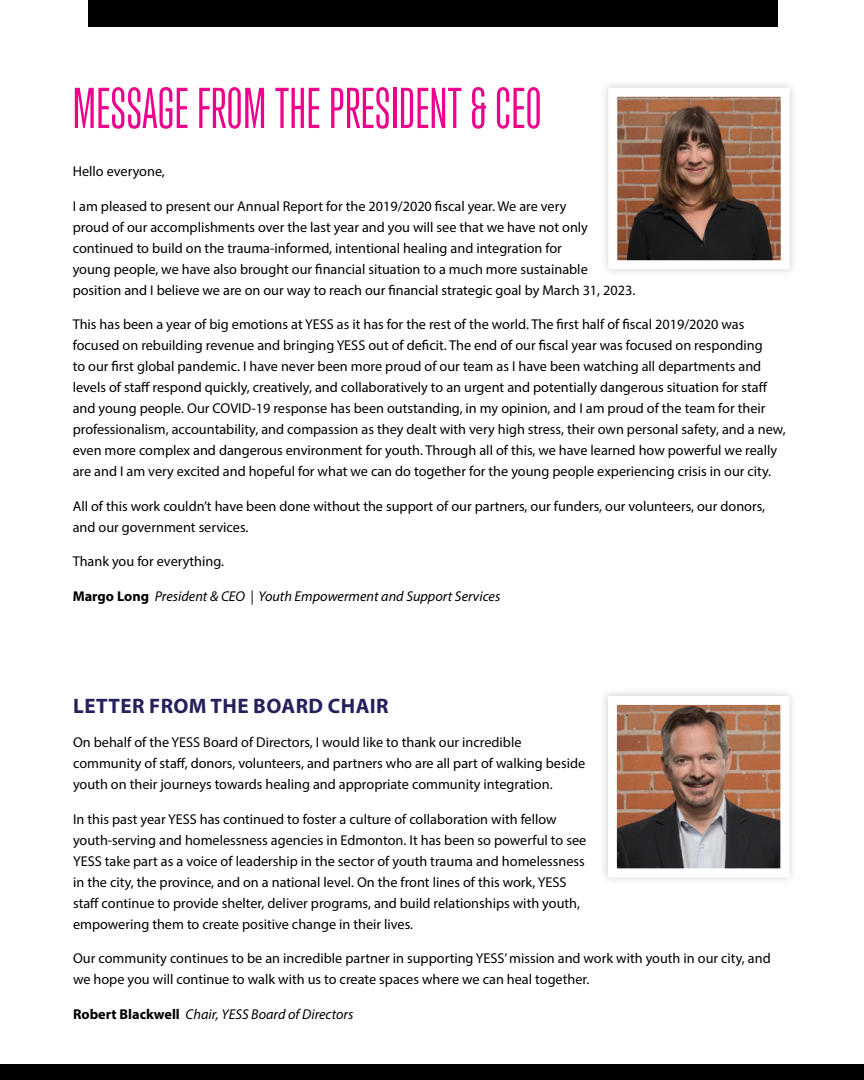
<style>
.page{position:relative;width:864px;height:1080px;background:#fff}
.page>*{position:absolute;margin:0;border:0;box-sizing:border-box;transform-origin:0 0}
.t1{font:52.5px "Trump Gothic East";letter-spacing:.01em;color:#ec008c}
.t2{font:700 21px "Myriad Pro";letter-spacing:.02em;color:#25215e}
.t3{font:14.25px/21px "Myriad Pro";color:#000}
.t4{font:italic 14.25px "Myriad Pro";color:#000}
.s1{font-weight:700;font-style:normal}
</style>
<div class="page">
<div style="left:89px;top:0;width:689px;height:27px;background:#000"></div>
<div style="left:0;top:1065px;width:864px;height:15px;background:#000"></div>
<div style="left:600px;top:79px;width:198px;height:199px;background:#000;opacity:.2"></div>
<img style="left:618px;top:98px;width:162px;height:161px">
<div style="left:608px;top:88px;width:182px;height:181px;border:9px solid #fff"></div>
<div style="left:599px;top:687px;width:199px;height:199px;background:#000;opacity:.2"></div>
<img style="left:618px;top:706px;width:161px;height:161px">
<div style="left:608px;top:696px;width:181px;height:181px;border:9px solid #fff"></div>
<h1 class="t1" style="left:73px;top:78px;width:470px">MESSAGE FROM THE PRESIDENT &amp; CEO</h1>
<p class="t3" style="left:73px;top:161px;width:94px">Hello everyone,</p>
<p class="t3" style="left:73px;top:195px;width:564px">I am pleased to present our Annual Report for the 2019/2020 fiscal year. We are very<br>proud of our accomplishments over the last year and you will see that we have not only continued to build on the trauma-informed, intentional healing and integration for<br>young people, we have also brought our financial situation to a much more sustainable position and I believe we are on our way to reach our financial strategic goal by March 31, 2023.</p>
<p class="t3" style="left:73px;top:314px;width:715px">This has been a year of big emotions at YESS as it has for the rest of the world. The first half of fiscal 2019/2020 was focused on rebuilding revenue and bringing YESS out of deficit. The end of our fiscal year was focused on responding<br>to our first global pandemic. I have never been more proud of our team as I have been watching all departments and levels of staff respond quickly, creatively, and collaboratively to an urgent and potentially dangerous situation for staff and young people. Our COVID-19 response has been outstanding, in my opinion, and I am proud of the team for their professionalism, accountability, and compassion as they dealt with very high stress, their own personal safety, and a new, even more complex and dangerous environment for youth. Through all of this, we have learned how powerful we really are and I am very excited and hopeful for what we can do together for the young people experiencing crisis in our city.</p>
<p class="t3" style="left:73px;top:495px;width:694px">All of this work couldn’t have been done without the support of our partners, our funders, our volunteers, our donors, and our government services.</p>
<p class="t3" style="left:73px;top:551px;width:153px">Thank you for everything.</p>
<p class="t4" style="left:73px;top:587px;width:429px"><span class="s1">Margo Long</span> President &amp; CEO | Youth Empowerment and Support Services</p>
<h2 class="t2" style="left:73px;top:692px;width:317px">LETTER FROM THE BOARD CHAIR</h2>
<p class="t3" style="left:73px;top:732px;width:514px">On behalf of the YESS Board of Directors, I would like to thank our incredible community of staff, donors, volunteers, and partners who are all part of walking beside youth on their journeys towards healing and appropriate community integration.</p>
<p class="t3" style="left:73px;top:808px;width:515px">In this past year YESS has continued to foster a culture of collaboration with fellow youth-serving and homelessness agencies in Edmonton. It has been so powerful to see YESS take part as a voice of leadership in the sector of youth trauma and homelessness in the city, the province, and on a national level. On the front lines of this work, YESS staff continue to provide shelter, deliver programs, and build relationships with youth, empowering them to create positive change in their lives.</p>
<p class="t3" style="left:73px;top:948px;width:699px">Our community continues to be an incredible partner in supporting YESS’ mission and work with youth in our city, and we hope you will continue to walk with us to create spaces where we can heal together.</p>
<p class="t4" style="left:73px;top:1005px;width:282px"><span class="s1">Robert Blackwell</span> Chair, YESS Board of Directors</p>
</div>
